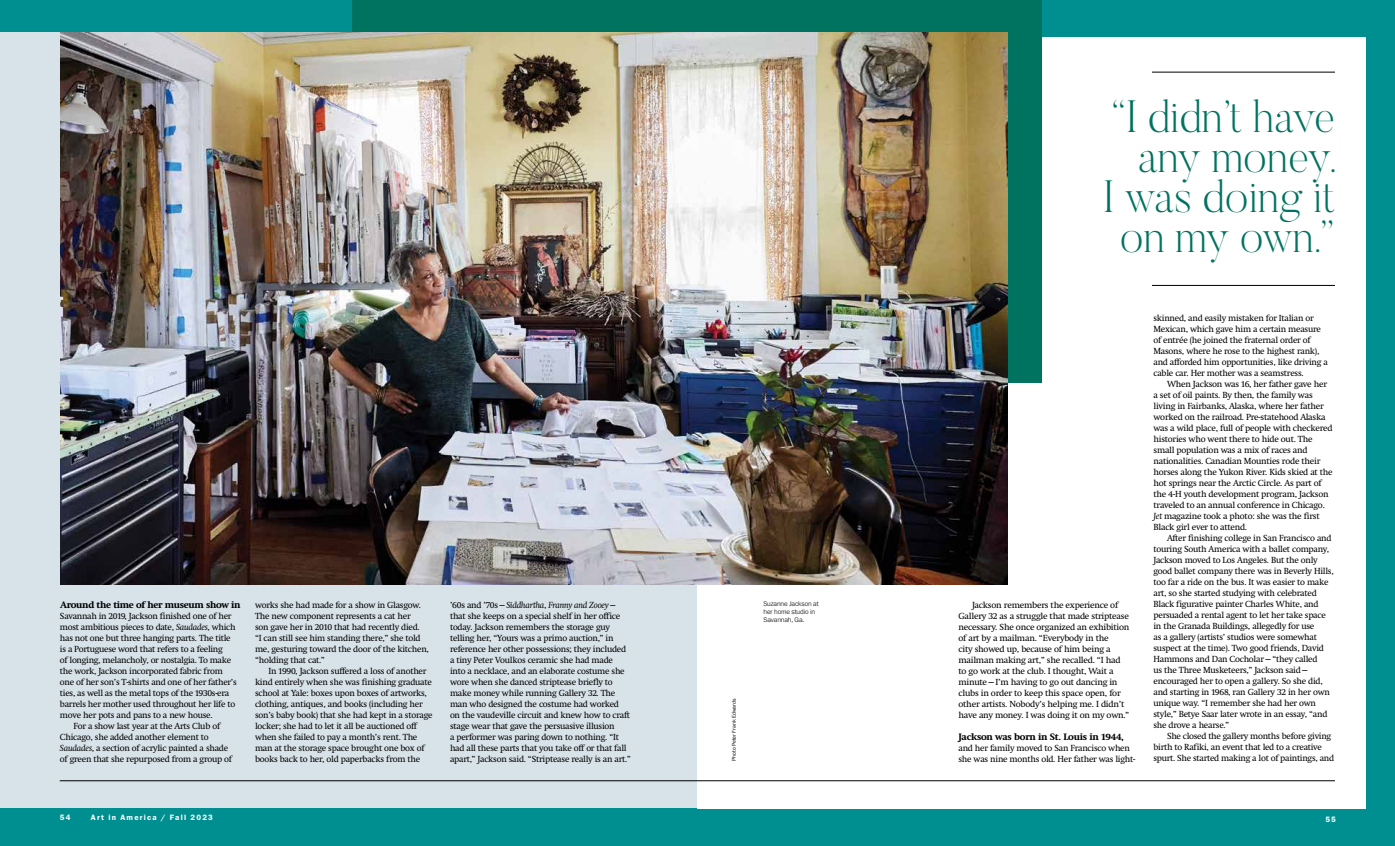
<style>
.page{position:relative;width:1395px;height:846px;background:#008f91}
.page>*{position:absolute;margin:0;border:0;box-sizing:border-box;transform-origin:0 0}
.t1{font:200 45px/40px "Butler";color:#007360;text-align:right}
.t2{font:700 9.5px "Swift Neue LT Pro";letter-spacing:-.03em;color:#000}
.t3{font:9px/11px "Swift Neue LT Pro";letter-spacing:-.025em;color:#000}
.t4{font:8px "Franklin Gothic URW Dem";letter-spacing:.15em;color:#fff}
.t5{font:300 7px/8px "Franklin Gothic URW";letter-spacing:-.015em;color:#000}
.t6{font:5.5px "Franklin Gothic URW Boo";color:#000}
.s1{font-style:italic}
</style>
<div class="page">
<div style="left:0;top:32px;width:698px;height:776px;background:#d8e3e9"></div>
<div style="left:698px;top:37px;width:668px;height:771px;background:#fff"></div>
<div style="left:352px;top:0;width:690px;height:383px;background:#007360"></div>
<hr style="left:60px;top:781px;width:1275px;height:1px;background:#000">
<img style="left:60px;top:32px;width:948px;height:553px">
<hr style="left:1152px;top:285px;width:183px;height:1px;background:#000">
<hr style="left:1152px;top:72px;width:183px;height:1px;background:#000">
<p class="t2" style="left:60px;top:599px;width:182px">Around the time of her museum show in</p>
<p class="t3" style="left:60px;top:611px;width:173px">Savannah in 2019, Jackson finished one of her</p>
<p class="t3" style="left:60px;top:622px;width:177px">most ambitious pieces to date, <span class="s1">Saudades</span>, which</p>
<p class="t3" style="left:60px;top:633px;width:172px">has not one but three hanging parts. The title</p>
<p class="t3" style="left:60px;top:644px;width:164px">is a Portuguese word that refers to a feeling</p>
<p class="t3" style="left:60px;top:655px;width:173px">of longing, melancholy, or nostalgia. To make</p>
<p class="t3" style="left:60px;top:666px;width:164px">the work, Jackson incorporated fabric from</p>
<p class="t3" style="left:60px;top:677px;width:178px">one of her son’s T-shirts and one of her father’s</p>
<p class="t3" style="left:60px;top:688px;width:171px">ties, as well as the metal tops of the 1930s-era</p>
<p class="t3" style="left:60px;top:699px;width:177px">barrels her mother used throughout her life to</p>
<p class="t3" style="left:60px;top:710px;width:154px">move her pots and pans to a new house.</p>
<p class="t3" style="left:73px;top:721px;width:148px">For a show last year at the Arts Club of</p>
<p class="t3" style="left:60px;top:732px;width:150px">Chicago, she added another element to</p>
<p class="t3" style="left:60px;top:743px;width:170px"><span class="s1">Saudades</span>, a section of acrylic painted a shade</p>
<p class="t3" style="left:60px;top:754px;width:174px">of green that she repurposed from a group of</p>
<p class="t3" style="left:255px;top:599px;width:176px">works she had made for a show in Glasgow.<br>The new component represents a cat her<br>son gave her in 2010 that had recently died.<br>“I can still see him standing there,” she told me, gesturing toward the door of the kitchen, “holding that cat.”</p>
<p class="t3" style="left:255px;top:665px;width:179px;text-indent:14px">In 1990, Jackson suffered a loss of another kind entirely when she was finishing graduate school at Yale: boxes upon boxes of artworks, clothing, antiques, and books (including her son’s baby book) that she had kept in a storage locker; she had to let it all be auctioned off when she failed to pay a month’s rent. The man at the storage space brought one box of books back to her, old paperbacks from the</p>
<p class="t3" style="left:450px;top:599px;width:182px">’60s and ’70s—<span class="s1">Siddhartha</span>, <span class="s1">Franny and Zooey</span>— that she keeps on a special shelf in her office today. Jackson remembers the storage guy telling her, “Yours was a primo auction,” in reference her other possessions; they included a tiny Peter Voulkos ceramic she had made into a necklace, and an elaborate costume she wore when she danced striptease briefly to make money while running Gallery 32. The man who designed the costume had worked on the vaudeville circuit and knew how to craft stage wear that gave the persuasive illusion<br>a performer was paring down to nothing. “It had all these parts that you take off or that fall apart,” Jackson said. “Striptease really is an art.”</p>
<p class="t5" style="left:763px;top:599px;width:57px">Suzanne Jackson at her home studio in<br>Savannah, Ga.</p>
<p class="t6" style="left:730px;top:761px;width:64px;rotate:-90deg">Photo Peter Frank Edwards</p>
<p class="t6" style="left:730px;top:760px;width:34px;rotate:-90deg">Gut er Cr dits</p>
<h1 class="t1" style="left:1103px;top:96px;width:235px">“I didn’t have any money.<br>I was doing it on my own.”</h1>
<p class="t3" style="left:958px;top:599px;width:172px;text-indent:14px">Jackson remembers the experience of Gallery 32 as a struggle that made striptease necessary. She once organized an exhibition of art by a mailman. “Everybody in the<br>city showed up, because of him being a mailman making art,” she recalled. “I had to go work at the club. I thought, Wait a minute—I’m having to go out dancing in clubs in order to keep this space open, for other artists. Nobody’s helping me. I didn’t have any money. I was doing it on my own.”</p>
<p class="t2" style="left:958px;top:731px;width:167px">Jackson was born in St. Louis in 1944,</p>
<p class="t3" style="left:958px;top:742px;width:178px">and her family moved to San Francisco when she was nine months old. Her father was light-</p>
<p class="t3" style="left:1154px;top:313px;width:176px">skinned, and easily mistaken for Italian or Mexican, which gave him a certain measure of entrée (he joined the fraternal order of Masons, where he rose to the highest rank), and afforded him opportunities, like driving a cable car. Her mother was a seamstress.</p>
<p class="t3" style="left:1154px;top:379px;width:181px;text-indent:13px">When Jackson was 16, her father gave her a set of oil paints. By then, the family was living in Fairbanks, Alaska, where her father worked on the railroad. Pre-statehood Alaska was a wild place, full of people with checkered histories who went there to hide out. The small population was a mix of races and nationalities. Canadian Mounties rode their horses along the Yukon River. Kids skied at the hot springs near the Arctic Circle. As part of the 4-H youth development program, Jackson traveled to an annual conference in Chicago.<br><span class="s1">Jet</span> magazine took a photo: she was the first Black girl ever to attend.</p>
<p class="t3" style="left:1154px;top:533px;width:182px;text-indent:14px">After finishing college in San Francisco and touring South America with a ballet company, Jackson moved to Los Angeles. But the only good ballet company there was in Beverly Hills, too far a ride on the bus. It was easier to make art, so she started studying with celebrated Black figurative painter Charles White, and persuaded a rental agent to let her take space in the Granada Buildings, allegedly for use<br>as a gallery (artists’ studios were somewhat suspect at the time). Two good friends, David Hammons and Dan Cocholar—“they called<br>us the Three Musketeers,” Jackson said— encouraged her to open a gallery. So she did, and starting in 1968, ran Gallery 32 in her own unique way. “I remember she had her own style,” Betye Saar later wrote in an essay, “and she drove a hearse.”</p>
<p class="t3" style="left:1154px;top:731px;width:182px;text-indent:14px">She closed the gallery months before giving birth to Rafiki, an event that led to a creative spurt. She started making a lot of paintings, and</p>
<p class="t4" style="left:60px;top:812px;width:12px">54</p>
<p class="t4" style="left:91px;top:812px;width:123px">Art in America / Fall 2023</p>
<p class="t4" style="left:1325px;top:814px;width:12px">55</p>
</div>
